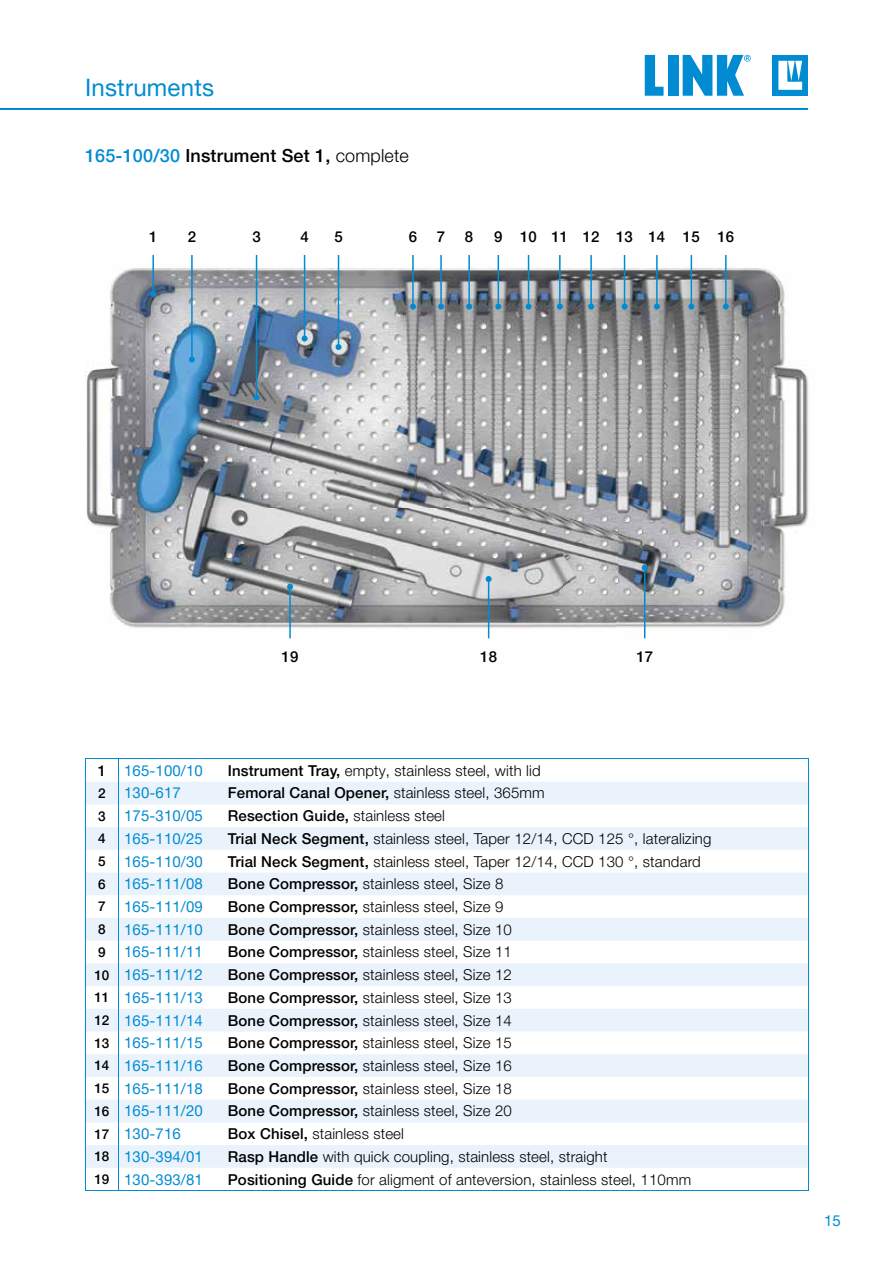
<style>
.page{position:relative;width:893px;height:1263px;background:#fff}
.page>*{position:absolute;margin:0;border:0;box-sizing:border-box;transform-origin:0 0}
.t1{font:24px "Helvetica Neue LT Pro";letter-spacing:.01em;color:#008bd2}
.t2{font:500 18px "Helvetica Neue LT Pro";letter-spacing:.01em;color:#000}
.t3{font:300 15px "Helvetica Neue LT Pro";letter-spacing:.01em;color:#000}
.t4{font:15px "Helvetica Neue LT Pro";letter-spacing:.01em;color:#008bd2}
.t5{font:500 15px "Helvetica Neue LT Pro";letter-spacing:.01em;color:#000}
.s1{color:#008bd2}
.s2{font-weight:300}
.s3{font-weight:500;color:#000}
.s4{font-weight:500}
.s5{font-weight:500;font-size:13.5px;color:#000}
</style>
<div class="page">
<div style="left:773px;top:55px;width:35px;height:41px;background:#008bd2"></div>
<svg style="left:778px;top:61px;width:24px;height:29px"></svg>
<svg style="left:645px;top:55px;width:18px;height:41px"></svg>
<div style="left:668px;top:55px;width:10px;height:41px;background:#008bd2"></div>
<svg style="left:683px;top:55px;width:68px;height:41px"></svg>
<img style="left:85px;top:255px;width:724px;height:384px">
<hr style="left:412px;top:255px;width:2px;height:52px;background:#008bd2">
<svg style="left:410px;top:304px;width:6px;height:6px"></svg>
<hr style="left:152px;top:255px;width:2px;height:39px;background:#008bd2">
<svg style="left:150px;top:291px;width:6px;height:6px"></svg>
<hr style="left:644px;top:568px;width:1px;height:70px;background:#008bd2">
<svg style="left:642px;top:565px;width:6px;height:6px"></svg>
<hr style="left:191px;top:255px;width:2px;height:104px;background:#008bd2">
<svg style="left:189px;top:356px;width:6px;height:6px"></svg>
<hr style="left:304px;top:255px;width:1px;height:83px;background:#008bd2">
<svg style="left:302px;top:335px;width:6px;height:6px"></svg>
<hr style="left:338px;top:255px;width:1px;height:92px;background:#008bd2">
<svg style="left:335px;top:344px;width:6px;height:6px"></svg>
<hr style="left:440px;top:255px;width:2px;height:52px;background:#008bd2">
<svg style="left:438px;top:304px;width:6px;height:6px"></svg>
<hr style="left:468px;top:255px;width:2px;height:52px;background:#008bd2">
<svg style="left:466px;top:304px;width:6px;height:6px"></svg>
<hr style="left:498px;top:255px;width:1px;height:52px;background:#008bd2">
<svg style="left:495px;top:304px;width:6px;height:6px"></svg>
<hr style="left:528px;top:255px;width:1px;height:52px;background:#008bd2">
<svg style="left:526px;top:304px;width:6px;height:6px"></svg>
<hr style="left:559px;top:255px;width:2px;height:52px;background:#008bd2">
<svg style="left:557px;top:304px;width:6px;height:6px"></svg>
<hr style="left:590px;top:255px;width:2px;height:52px;background:#008bd2">
<svg style="left:588px;top:304px;width:6px;height:6px"></svg>
<hr style="left:624px;top:255px;width:1px;height:52px;background:#008bd2">
<svg style="left:621px;top:304px;width:6px;height:6px"></svg>
<hr style="left:656px;top:255px;width:2px;height:52px;background:#008bd2">
<svg style="left:654px;top:304px;width:6px;height:6px"></svg>
<hr style="left:691px;top:255px;width:1px;height:52px;background:#008bd2">
<svg style="left:688px;top:304px;width:6px;height:6px"></svg>
<hr style="left:725px;top:255px;width:2px;height:52px;background:#008bd2">
<svg style="left:723px;top:304px;width:6px;height:6px"></svg>
<hr style="left:256px;top:255px;width:1px;height:142px;background:#008bd2">
<svg style="left:254px;top:394px;width:6px;height:6px"></svg>
<hr style="left:488px;top:579px;width:1px;height:59px;background:#008bd2">
<svg style="left:486px;top:576px;width:6px;height:6px"></svg>
<hr style="left:289px;top:587px;width:2px;height:51px;background:#008bd2">
<svg style="left:287px;top:584px;width:6px;height:6px"></svg>
<hr style="left:0;top:108px;width:808px;height:2px;background:#008bd2">
<svg style="left:87px;top:782px;width:721px;height:386px;fill:#eaf3fc"></svg>
<hr style="left:86px;top:759px;width:32px;height:1px;background:#008bd2">
<hr style="left:118px;top:759px;width:104px;height:1px;background:#008bd2">
<hr style="left:222px;top:759px;width:586px;height:1px;background:#008bd2">
<svg style="left:86px;top:759px;width:1px;height:409px"></svg>
<svg style="left:808px;top:759px;width:1px;height:431px"></svg>
<hr style="left:86px;top:1190px;width:32px;height:1px;background:#008bd2">
<hr style="left:118px;top:1190px;width:104px;height:1px;background:#008bd2">
<hr style="left:222px;top:1190px;width:586px;height:1px;background:#008bd2">
<svg style="left:118px;top:760px;width:1px;height:430px"></svg>
<h1 class="t1" style="left:85px;top:72px;width:131px">Instruments</h1>
<p class="t2" style="left:85px;top:144px;width:325px"><span class="s1">165-100/30</span> Instrument Set 1, <span class="s2">complete</span></p>
<p class="t5" style="left:149px;top:228px;width:10px">1</p>
<p class="t5" style="left:188px;top:228px;width:10px">2</p>
<p class="t5" style="left:252px;top:228px;width:10px">3</p>
<p class="t5" style="left:300px;top:228px;width:10px">4</p>
<p class="t5" style="left:334px;top:228px;width:10px">5</p>
<p class="t5" style="left:409px;top:228px;width:10px">6</p>
<p class="t5" style="left:437px;top:228px;width:10px">7</p>
<p class="t5" style="left:465px;top:228px;width:10px">8</p>
<p class="t5" style="left:494px;top:228px;width:242px">9 10 11 12 13 14 15 16</p>
<p class="t5" style="left:282px;top:647px;width:18px">19</p>
<p class="t5" style="left:480px;top:647px;width:18px">18</p>
<p class="t5" style="left:636px;top:647px;width:18px">17</p>
<p class="t4" style="left:98px;top:761px;width:107px"><span class="s3">1</span> 165-100/10</p>
<p class="t3" style="left:228px;top:761px;width:314px"><span class="s4">Instrument Tray,</span> empty, stainless steel, with lid</p>
<p class="t4" style="left:98px;top:784px;width:84px"><span class="s5">2</span> 130-617</p>
<p class="t3" style="left:228px;top:784px;width:318px"><span class="s4">Femoral Canal Opener,</span> stainless steel, 365mm</p>
<p class="t4" style="left:98px;top:806px;width:106px"><span class="s5">3</span> 175-310/05</p>
<p class="t5" style="left:228px;top:807px;width:219px">Resection Guide, <span class="s2">stainless steel</span></p>
<p class="t4" style="left:98px;top:829px;width:106px"><span class="s5">4</span> 165-110/25</p>
<p class="t3" style="left:228px;top:829px;width:485px"><span class="s4">Trial Neck Segment,</span> stainless steel, Taper 12/14, CCD 125 °, lateralizing</p>
<p class="t4" style="left:98px;top:852px;width:106px"><span class="s5">5</span> 165-110/30</p>
<p class="t3" style="left:228px;top:852px;width:475px"><span class="s4">Trial Neck Segment,</span> stainless steel, Taper 12/14, CCD 130 °, standard</p>
<p class="t4" style="left:98px;top:875px;width:106px"><span class="s5">6</span> 165-111/08</p>
<p class="t3" style="left:228px;top:875px;width:277px"><span class="s4">Bone Compressor,</span> stainless steel, Size 8</p>
<p class="t4" style="left:98px;top:897px;width:106px"><span class="s5">7</span> 165-111/09</p>
<p class="t3" style="left:228px;top:897px;width:277px"><span class="s4">Bone Compressor,</span> stainless steel, Size 9</p>
<p class="t4" style="left:98px;top:920px;width:106px"><span class="s5">8</span> 165-111/10</p>
<p class="t3" style="left:228px;top:920px;width:286px"><span class="s4">Bone Compressor,</span> stainless steel, Size 10</p>
<p class="t4" style="left:98px;top:943px;width:106px"><span class="s5">9</span> 165-111/11</p>
<p class="t3" style="left:228px;top:943px;width:286px"><span class="s4">Bone Compressor,</span> stainless steel, Size 11</p>
<p class="t4" style="left:94px;top:965px;width:110px"><span class="s5">10</span> 165-111/12</p>
<p class="t3" style="left:228px;top:965px;width:286px"><span class="s4">Bone Compressor,</span> stainless steel, Size 12</p>
<p class="t4" style="left:94px;top:988px;width:110px"><span class="s5">11</span> 165-111/13</p>
<p class="t3" style="left:228px;top:988px;width:286px"><span class="s4">Bone Compressor,</span> stainless steel, Size 13</p>
<p class="t4" style="left:94px;top:1011px;width:110px"><span class="s5">12</span> 165-111/14</p>
<p class="t3" style="left:228px;top:1011px;width:286px"><span class="s4">Bone Compressor,</span> stainless steel, Size 14</p>
<p class="t4" style="left:94px;top:1034px;width:110px"><span class="s5">13</span> 165-111/15</p>
<p class="t3" style="left:228px;top:1034px;width:286px"><span class="s4">Bone Compressor,</span> stainless steel, Size 15</p>
<p class="t4" style="left:94px;top:1056px;width:110px"><span class="s5">14</span> 165-111/16</p>
<p class="t3" style="left:228px;top:1056px;width:286px"><span class="s4">Bone Compressor,</span> stainless steel, Size 16</p>
<p class="t4" style="left:94px;top:1079px;width:110px"><span class="s5">15</span> 165-111/18</p>
<p class="t3" style="left:228px;top:1079px;width:286px"><span class="s4">Bone Compressor,</span> stainless steel, Size 18</p>
<p class="t4" style="left:94px;top:1102px;width:110px"><span class="s5">16</span> 165-111/20</p>
<p class="t3" style="left:228px;top:1102px;width:286px"><span class="s4">Bone Compressor,</span> stainless steel, Size 20</p>
<p class="t4" style="left:94px;top:1124px;width:88px"><span class="s5">17</span> 130-716</p>
<p class="t3" style="left:228px;top:1124px;width:178px"><span class="s4">Box Chisel,</span> stainless steel</p>
<p class="t4" style="left:94px;top:1147px;width:110px"><span class="s5">18</span> 130-394/01</p>
<p class="t3" style="left:228px;top:1147px;width:381px"><span class="s4">Rasp Handle</span> with quick coupling, stainless steel, straight</p>
<p class="t4" style="left:94px;top:1170px;width:110px"><span class="s5">19</span> 130-393/81</p>
<p class="t3" style="left:228px;top:1170px;width:465px"><span class="s4">Positioning Guide</span> for aligment of anteversion, stainless steel, 110mm</p>
<p class="t4" style="left:824px;top:1211px;width:18px">15</p>
</div>
